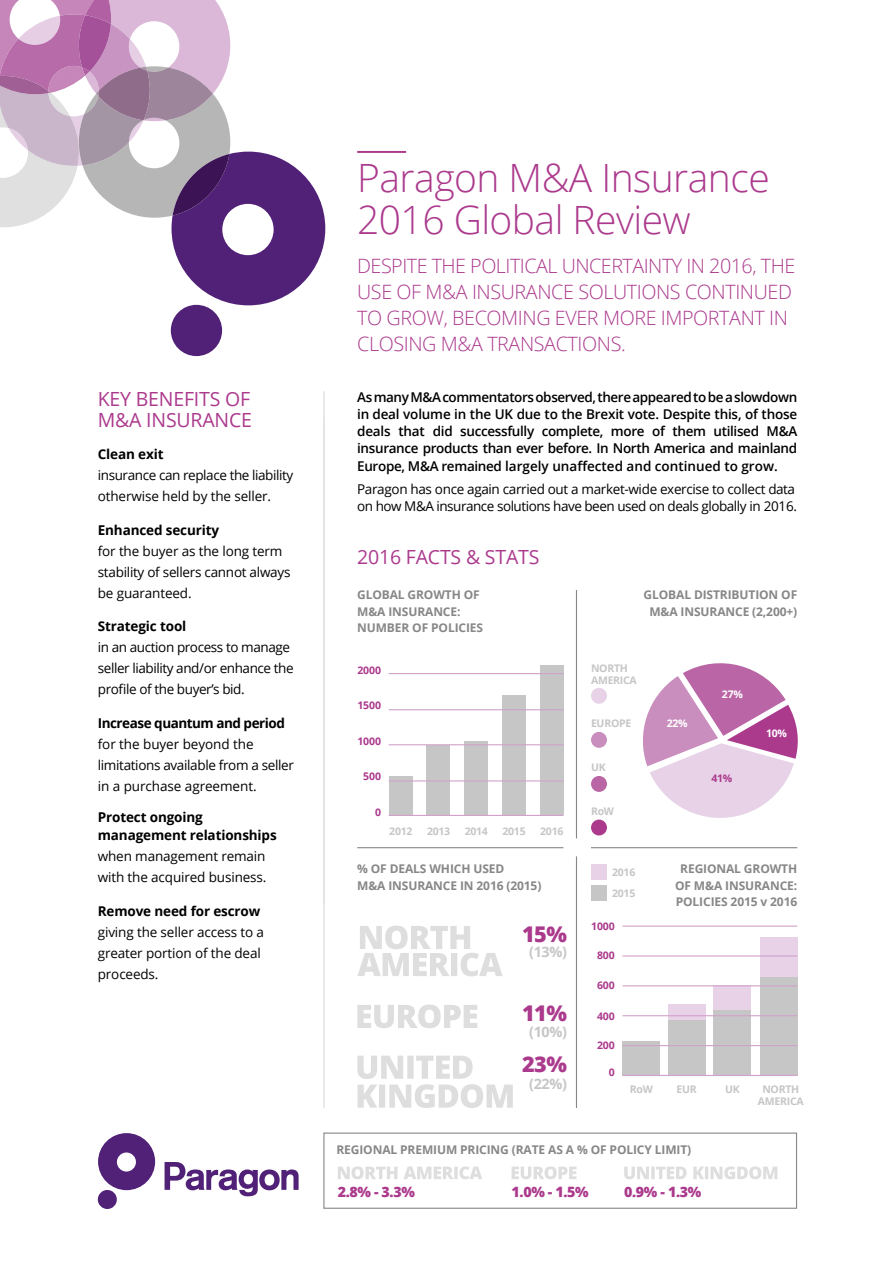
<style>
.page{position:relative;width:893px;height:1263px;background:#fff}
.page>*{position:absolute;margin:0;border:0;box-sizing:border-box;transform-origin:0 0}
.t1{font:300 39px/42px "Open Sans";letter-spacing:-.015em;color:#ab3a8d}
.t2{font:800 21.6px "Open Sans";color:#ab3a8d}
.t3{font:300 19.8px/26.1px "Open Sans";letter-spacing:-.02em;color:#ab3a8d}
.t4{font:19.5px/21px "Open Sans";letter-spacing:-.01em;color:#ab3a8d}
.t5{font:700 14.4px "Open Sans";color:#c6c6c6}
.t6{font:800 14.25px "Open Sans";color:#ab3a8d}
.t7{font:13.5px/21px "Open Sans";letter-spacing:-.025em;color:#000}
.t8{font:600 13.5px/17.2px "Open Sans";color:#000;text-align:justify}
.t9{font:13.5px/21px "Open Sans";letter-spacing:-.005em;color:#000}
.t10{font:700 13.5px/18px "Open Sans";letter-spacing:-.01em;color:#000}
.t11{font:700 12px/16.5px "Open Sans";letter-spacing:-.01em;color:#878787}
.t12{font:700 10.5px/12px "Open Sans";letter-spacing:-.025em;color:#c6c6c6;text-align:center}
.t13{font:700 10.5px "Open Sans";letter-spacing:-.01em;color:#ab3a8d}
.t14{font:700 10.5px "Open Sans";color:#fff}
.s1{font-weight:700}
</style>
<div class="page">
<div style="left:171px;top:305px;width:51px;height:51px;background:#512178;border-radius:50%"></div>
<svg style="left:0;top:0;width:325px;height:305px"></svg>
<div style="left:760px;top:976px;width:37px;height:99px;background:#c6c6c6"></div>
<div style="left:760px;top:937px;width:37px;height:39px;background:#e7d2e8"></div>
<div style="left:714px;top:1009px;width:37px;height:66px;background:#c6c6c6"></div>
<div style="left:714px;top:985px;width:37px;height:24px;background:#e7d2e8"></div>
<div style="left:668px;top:1020px;width:37px;height:55px;background:#c6c6c6"></div>
<div style="left:668px;top:1004px;width:37px;height:16px;background:#e7d2e8"></div>
<div style="left:622px;top:1041px;width:38px;height:34px;background:#c6c6c6"></div>
<div style="left:540px;top:665px;width:23px;height:150px;background:#c6c6c6"></div>
<div style="left:502px;top:695px;width:24px;height:120px;background:#c6c6c6"></div>
<div style="left:464px;top:741px;width:24px;height:74px;background:#c6c6c6"></div>
<div style="left:426px;top:745px;width:24px;height:70px;background:#c6c6c6"></div>
<div style="left:389px;top:776px;width:23px;height:39px;background:#c6c6c6"></div>
<div style="left:98px;top:1190px;width:19px;height:19px;background:#512178;border-radius:50%"></div>
<svg style="left:98px;top:1133px;width:57px;height:57px"></svg>
<svg style="left:165px;top:1162px;width:134px;height:34px"></svg>
<hr style="left:357px;top:151px;width:49px;height:2px;background:#ab3a8d">
<hr style="left:323px;top:391px;width:2px;height:717px;background:#e3e3e3">
<hr style="left:576px;top:590px;width:1px;height:248px;background:#878787">
<hr style="left:576px;top:856px;width:1px;height:252px;background:#878787">
<hr style="left:357px;top:847px;width:206px;height:1px;background:#878787">
<hr style="left:591px;top:847px;width:206px;height:1px;background:#878787">
<hr style="left:389px;top:673px;width:174px;height:1px;background:#d1a2cb">
<hr style="left:389px;top:709px;width:174px;height:1px;background:#d1a2cb">
<hr style="left:389px;top:744px;width:174px;height:1px;background:#d1a2cb">
<hr style="left:389px;top:780px;width:174px;height:1px;background:#d1a2cb">
<hr style="left:389px;top:815px;width:174px;height:1px;background:#d1a2cb">
<svg style="left:643px;top:663px;width:155px;height:155px"></svg>
<div style="left:591px;top:819px;width:16px;height:16px;background:#ab3a8d;border-radius:50%"></div>
<div style="left:591px;top:688px;width:16px;height:16px;background:#e7d2e8;border-radius:50%"></div>
<div style="left:591px;top:732px;width:16px;height:16px;background:#c98ebe;border-radius:50%"></div>
<div style="left:591px;top:776px;width:16px;height:16px;background:#ba65a5;border-radius:50%"></div>
<svg style="left:357px;top:1056px;width:156px;height:52px"></svg>
<svg style="left:357px;top:1004px;width:120px;height:24px"></svg>
<svg style="left:357px;top:925px;width:146px;height:51px"></svg>
<div style="left:323px;top:1132px;width:474px;height:77px;border:1px solid #878787"></div>
<svg style="left:404px;top:1166px;width:78px;height:13px"></svg>
<svg style="left:338px;top:1166px;width:59px;height:13px"></svg>
<svg style="left:512px;top:1166px;width:64px;height:13px"></svg>
<svg style="left:693px;top:1166px;width:84px;height:13px"></svg>
<svg style="left:624px;top:1166px;width:63px;height:13px"></svg>
<hr style="left:622px;top:955px;width:175px;height:1px;background:#d1a2cb">
<hr style="left:622px;top:985px;width:175px;height:1px;background:#d1a2cb">
<hr style="left:622px;top:1015px;width:175px;height:1px;background:#d1a2cb">
<hr style="left:622px;top:1045px;width:175px;height:1px;background:#d1a2cb">
<hr style="left:622px;top:1075px;width:175px;height:1px;background:#d1a2cb">
<hr style="left:622px;top:925px;width:175px;height:2px;background:#d1a2cb">
<div style="left:591px;top:864px;width:16px;height:16px;background:#e7d2e8"></div>
<div style="left:591px;top:885px;width:16px;height:16px;background:#c6c6c6"></div>
<p class="t4" style="left:98px;top:388px;width:156px">KEY BENEFITS OF<br>M&amp;A INSURANCE</p>
<p class="t7" style="left:98px;top:443px;width:197px"><span class="s1">Clean exit<br></span>insurance can replace the liability otherwise held by the seller.</p>
<p class="t7" style="left:98px;top:519px;width:194px"><span class="s1">Enhanced security<br></span>for the buyer as the long term stability of sellers cannot always be guaranteed.</p>
<p class="t7" style="left:98px;top:615px;width:197px"><span class="s1">Strategic tool<br></span>in an auction process to manage seller liability and/or enhance the profile of the buyer’s bid.</p>
<p class="t9" style="left:98px;top:712px;width:198px"><span class="s1">Increase quantum and period </span>for the buyer beyond the limitations available from a seller in a purchase agreement.</p>
<p class="t10" style="left:98px;top:808px;width:180px">Protect ongoing management relationships</p>
<p class="t7" style="left:98px;top:845px;width:170px">when management remain with the acquired business.</p>
<p class="t7" style="left:98px;top:900px;width:168px"><span class="s1">Remove need for escrow </span>giving the seller access to a greater portion of the deal proceeds.</p>
<p class="t1" style="left:357px;top:156px;width:414px">Paragon M&amp;A Insurance<br>2016 Global Review</p>
<p class="t3" style="left:357px;top:252px;width:440px">DESPITE THE POLITICAL UNCERTAINTY IN 2016, THE USE OF M&amp;A INSURANCE SOLUTIONS CONTINUED TO GROW, BECOMING EVER MORE IMPORTANT IN CLOSING M&amp;A TRANSACTIONS.</p>
<p class="t8" style="left:357px;top:388px;width:442px">As many M&amp;A commentators observed, there appeared to be a slowdown in deal volume in the UK due to the Brexit vote. Despite this, of those deals that did successfully complete, more of them utilised M&amp;A insurance products than ever before. In North America and mainland Europe, M&amp;A remained largely unaffected and continued to grow.</p>
<p class="t7" style="left:357px;top:480px;width:441px;line-height:17.2px">Paragon has once again carried out a market-wide exercise to collect data on how M&amp;A insurance solutions have been used on deals globally in 2016.</p>
<p class="t4" style="left:357px;top:546px;width:184px">2016 FACTS &amp; STATS</p>
<p class="t11" style="left:357px;top:586px;width:127px">GLOBAL GROWTH OF<br>M&amp;A INSURANCE:<br>NUMBER OF POLICIES</p>
<p class="t11" style="left:644px;top:586px;width:155px;text-align:center">GLOBAL DISTRIBUTION OF<br>M&amp;A INSURANCE (2,200+)</p>
<p class="t13" style="left:357px;top:662px;width:25px">2000</p>
<p class="t13" style="left:357px;top:698px;width:25px">1500</p>
<p class="t13" style="left:357px;top:733px;width:25px">1000</p>
<p class="t13" style="left:363px;top:769px;width:19px">500</p>
<p class="t13" style="left:375px;top:805px;width:7px">0</p>
<p class="t12" style="left:389px;top:825px;width:25px">2012</p>
<p class="t12" style="left:427px;top:825px;width:25px">2013</p>
<p class="t12" style="left:465px;top:825px;width:25px">2014</p>
<p class="t12" style="left:502px;top:825px;width:25px">2015</p>
<p class="t12" style="left:540px;top:825px;width:25px">2016</p>
<p class="t12" style="left:591px;top:661px;width:47px;text-align:left">NORTH<br>AMERICA</p>
<p class="t12" style="left:591px;top:717px;width:42px">EUROPE</p>
<p class="t12" style="left:591px;top:761px;width:16px">UK</p>
<p class="t12" style="left:591px;top:805px;width:25px">RoW</p>
<p class="t14" style="left:667px;top:716px;width:22px">22%</p>
<p class="t14" style="left:722px;top:686px;width:22px">27%</p>
<p class="t13" style="left:711px;top:770px;width:22px">41%</p>
<p class="t14" style="left:766px;top:726px;width:22px">10%</p>
<p class="t11" style="left:357px;top:860px;width:186px">% OF DEALS WHICH USED<br>M&amp;A INSURANCE IN 2016 (2015)</p>
<p class="t11" style="left:675px;top:860px;width:124px;text-align:center">REGIONAL GROWTH<br>OF M&amp;A INSURANCE:<br>POLICIES 2015 v 2016</p>
<p class="t12" style="left:612px;top:866px;width:25px">2016</p>
<p class="t12" style="left:612px;top:887px;width:25px">2015</p>
<p class="t2" style="left:522px;top:918px;width:46px">15%</p>
<p class="t5" style="left:529px;top:942px;width:39px">(13%)</p>
<p class="t2" style="left:522px;top:997px;width:46px">11%</p>
<p class="t5" style="left:529px;top:1022px;width:39px">(10%)</p>
<p class="t5" style="left:529px;top:1073px;width:39px">(22%)</p>
<p class="t2" style="left:522px;top:1048px;width:46px">23%</p>
<p class="t13" style="left:591px;top:918px;width:25px">1000</p>
<p class="t13" style="left:597px;top:948px;width:19px">800</p>
<p class="t13" style="left:597px;top:978px;width:19px">600</p>
<p class="t13" style="left:597px;top:1009px;width:19px">400</p>
<p class="t13" style="left:597px;top:1038px;width:19px">200</p>
<p class="t13" style="left:609px;top:1065px;width:7px">0</p>
<p class="t12" style="left:630px;top:1083px;width:25px">RoW</p>
<p class="t12" style="left:676px;top:1083px;width:22px">EUR</p>
<p class="t12" style="left:725px;top:1083px;width:16px">UK</p>
<p class="t11" style="left:336px;top:1141px;width:356px">REGIONAL PREMIUM PRICING (RATE AS A % OF POLICY LIMIT)</p>
<p class="t6" style="left:338px;top:1181px;width:79px">2.8% - 3.3%</p>
<p class="t6" style="left:512px;top:1181px;width:79px">1.0% - 1.5%</p>
<p class="t6" style="left:624px;top:1181px;width:79px">0.9% - 1.3%</p>
<p class="t12" style="left:758px;top:1083px;width:47px">NORTH<br>AMERICA</p>
</div>
